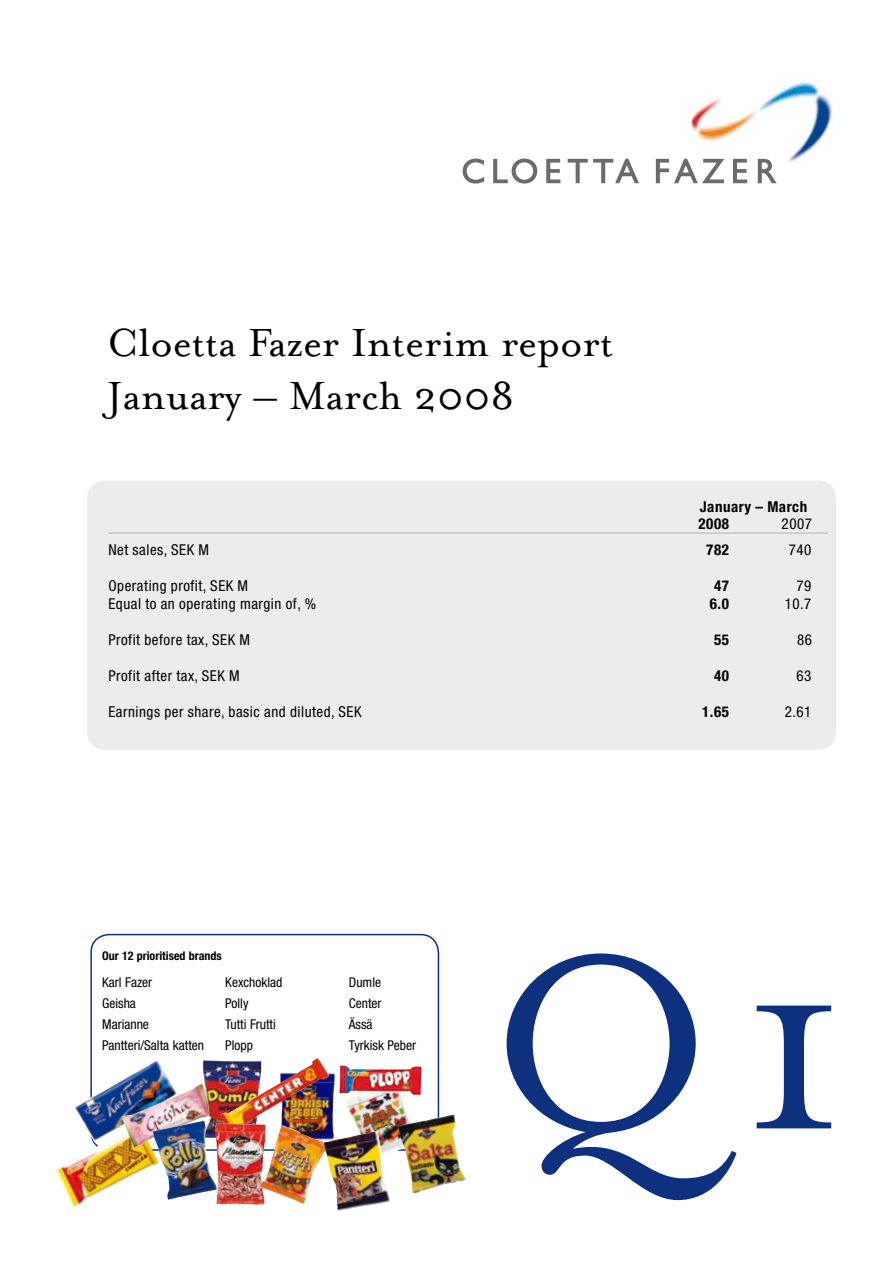
<style>
.page{position:relative;width:893px;height:1263px;background:#fff}
.page>*{position:absolute;margin:0;border:0;box-sizing:border-box;transform-origin:0 0}
.t1{font:283.5px "Mrs Eaves Roman";color:#0d317e}
.t2{font:45px/52.5px "Mrs Eaves Roman";color:#000}
.t3{font:condensed 15px "Helvetica Neue";letter-spacing:.035em;color:#000}
.t4{font:700 condensed 15px/16.5px "Helvetica Neue";letter-spacing:.035em;color:#000}
.t5{font:condensed 13.5px "Helvetica Neue";color:#000}
.t6{font:700 condensed 12px "Helvetica Neue";color:#000}
</style>
<div class="page">
<div style="left:87px;top:480px;width:749px;height:270px;background:#ececed;border-radius:18px"></div>
<img style="left:689px;top:79px;width:143px;height:85px">
<svg style="left:463px;top:159px;width:21px;height:25px"></svg>
<svg style="left:493px;top:159px;width:44px;height:25px"></svg>
<svg style="left:546px;top:159px;width:14px;height:24px"></svg>
<svg style="left:568px;top:159px;width:71px;height:24px"></svg>
<svg style="left:656px;top:159px;width:68px;height:24px"></svg>
<svg style="left:733px;top:159px;width:14px;height:24px"></svg>
<svg style="left:758px;top:159px;width:19px;height:24px"></svg>
<hr style="left:108px;top:532px;width:720px;height:2px;background:#c5c6c8">
<div style="left:90px;top:934px;width:349px;height:217px;border:2px solid #0d317e;border-radius:18px"></div>
<img style="left:53px;top:1144px;width:100px;height:63px">
<img style="left:75px;top:1058px;width:96px;height:86px">
<img style="left:121px;top:1083px;width:82px;height:65px">
<img style="left:280px;top:1073px;width:55px;height:68px">
<img style="left:203px;top:1060px;width:22px;height:78px">
<img style="left:220px;top:1058px;width:109px;height:76px">
<img style="left:225px;top:1123px;width:41px;height:75px">
<img style="left:285px;top:1126px;width:42px;height:24px">
<img style="left:153px;top:1120px;width:64px;height:71px">
<img style="left:346px;top:1095px;width:75px;height:68px">
<img style="left:339px;top:1065px;width:83px;height:30px">
<img style="left:398px;top:1118px;width:37px;height:8px">
<img style="left:324px;top:1131px;width:68px;height:80px">
<h2 class="t2" style="left:107px;top:317px;width:508px">Cloetta Fazer Interim report<br>January – March 2008</h2>
<p class="t4" style="left:699px;top:499px;width:110px">January – March<br>2008</p>
<p class="t3" style="left:782px;top:515px;width:32px">2007</p>
<p class="t3" style="left:108px;top:541px;width:102px">Net sales, SEK M</p>
<p class="t4" style="left:706px;top:542px;width:24px">782</p>
<p class="t3" style="left:789px;top:541px;width:24px">740</p>
<p class="t3" style="left:108px;top:577px;width:141px">Operating profit, SEK M</p>
<p class="t4" style="left:714px;top:578px;width:16px">47</p>
<p class="t3" style="left:796px;top:577px;width:16px">79</p>
<p class="t3" style="left:108px;top:595px;width:209px">Equal to an operating margin of, %</p>
<p class="t4" style="left:710px;top:596px;width:21px">6.0</p>
<p class="t3" style="left:785px;top:595px;width:28px">10.7</p>
<p class="t3" style="left:108px;top:631px;width:143px">Profit before tax, SEK M</p>
<p class="t4" style="left:714px;top:632px;width:16px">55</p>
<p class="t3" style="left:797px;top:631px;width:16px">86</p>
<p class="t3" style="left:108px;top:667px;width:133px">Profit after tax, SEK M</p>
<p class="t4" style="left:714px;top:668px;width:16px">40</p>
<p class="t3" style="left:796px;top:667px;width:16px">63</p>
<p class="t3" style="left:108px;top:703px;width:255px">Earnings per share, basic and diluted, SEK</p>
<p class="t4" style="left:702px;top:704px;width:28px">1.65</p>
<p class="t3" style="left:785px;top:703px;width:28px">2.61</p>
<p class="t6" style="left:102px;top:948px;width:121px">Our 12 prioritised brands</p>
<p class="t5" style="left:102px;top:974px;width:52px">Karl Fazer</p>
<p class="t5" style="left:225px;top:974px;width:59px">Kexchoklad</p>
<p class="t5" style="left:349px;top:974px;width:34px">Dumle</p>
<p class="t5" style="left:102px;top:995px;width:35px">Geisha</p>
<p class="t5" style="left:225px;top:995px;width:25px">Polly</p>
<p class="t5" style="left:349px;top:995px;width:34px">Center</p>
<p class="t5" style="left:102px;top:1016px;width:48px">Marianne</p>
<p class="t5" style="left:225px;top:1016px;width:52px">Tutti Frutti</p>
<p class="t5" style="left:349px;top:1016px;width:25px">Ässä</p>
<p class="t5" style="left:102px;top:1037px;width:103px">Pantteri/Salta katten</p>
<p class="t5" style="left:225px;top:1037px;width:29px">Plopp</p>
<p class="t5" style="left:349px;top:1037px;width:69px">Tyrkisk Peber</p>
<h1 class="t1" style="left:486px;top:890px;width:360px">Q1</h1>
</div>
